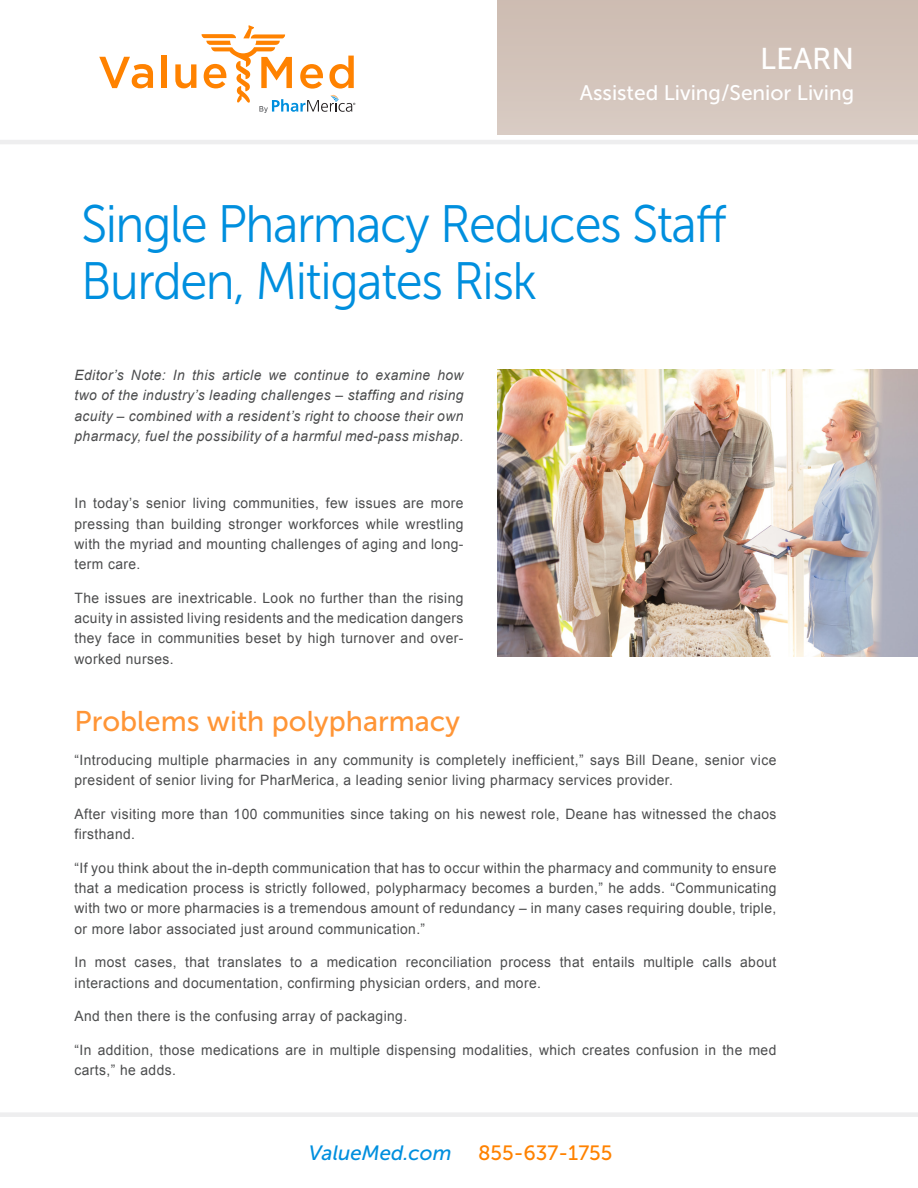
<style>
.page{position:relative;width:918px;height:1188px;background:#fff}
.page>*{position:absolute;margin:0;border:0;box-sizing:border-box;transform-origin:0 0}
.Header_1{font:52.5px/57px "Museo Sans 300";letter-spacing:-.03em;color:#008fde;scale:.93 1}
.t1{font:30px "Museo Sans 500";color:#fff}
.Normal_Paragraph{font:28.5px "Museo Sans 500";color:#ff9536}
.t2{font:21px "Museo Sans 500";color:#fff}
.t3{font:italic 20.7px "Museo Sans 500";color:#008fde}
.t4{font:20.7px "Museo Sans 500";color:#ff8200}
.Normal_Paragraph-2{font:14.25px/20.2px "Arial";letter-spacing:.03em;color:#4b4c4d}
.Normal_Paragraph-3{font:italic 14.25px/20.2px "Arial";letter-spacing:.03em;color:#4b4c4d;text-align:justify}
</style>
<div class="page">
<div style="left:497px;top:0;width:421px;height:135px;background:#d2c3b9"></div>
<svg style="left:99px;top:57px;width:54px;height:31px"></svg>
<div style="left:161px;top:55px;width:6px;height:33px;background:#ff8200"></div>
<svg style="left:175px;top:64px;width:21px;height:24px"></svg>
<svg style="left:202px;top:25px;width:153px;height:88px"></svg>
<hr style="left:0;top:140px;width:918px;height:4px;background:#eeeeef">
<div style="left:0;top:1112px;width:918px;height:5px;background:#eeeeef"></div>
<img style="left:497px;top:370px;width:421px;height:287px">
<h2 class="t1" style="left:760px;top:42px;width:95px">LEARN</h2>
<h3 class="t2" style="left:580px;top:81px;width:276px">Assisted Living/Senior Living</h3>
<p class="Header_1" style="left:81px;top:195px;width:696px">Single Pharmacy Reduces Staff<br>Burden, Mitigates Risk</p>
<p class="Normal_Paragraph-3" style="left:75px;top:365px;width:391px">Editor’s Note: In this article we continue to examine how two of the industry’s leading challenges – staffing and rising acuity – combined with a resident’s right to choose their own pharmacy, fuel the possibility of a harmful med-pass mishap.</p>
<p class="Normal_Paragraph-2" style="left:75px;top:493px;width:390px;text-align:justify">In today’s senior living communities, few issues are more pressing than building stronger workforces while wrestling with the myriad and mounting challenges of aging and long&shy;term care.</p>
<p class="Normal_Paragraph-2" style="left:75px;top:588px;width:391px;text-align:justify">The issues are inextricable. Look no further than the rising acuity in assisted living residents and the medication dangers they face in communities beset by high turnover and over&shy;worked nurses.</p>
<p class="Normal_Paragraph" style="left:75px;top:706px;width:387px">Problems with polypharmacy</p>
<p class="Normal_Paragraph-2" style="left:75px;top:750px;width:703px">“Introducing multiple pharmacies in any community is completely inefficient,” says Bill Deane, senior vice president of senior living for PharMerica, a leading senior living pharmacy services provider.</p>
<p class="Normal_Paragraph-2" style="left:75px;top:804px;width:703px">After visiting more than 100 communities since taking on his newest role, Deane has witnessed the chaos firsthand.</p>
<p class="Normal_Paragraph-2" style="left:75px;top:858px;width:703px;text-align:justify">“If you think about the in-depth communication that has to occur within the pharmacy and community to ensure that a medication process is strictly followed, polypharmacy becomes a burden,” he adds. “Communicating with two or more pharmacies is a tremendous amount of redundancy – in many cases requiring double, triple, or more labor associated just around communication.”</p>
<p class="Normal_Paragraph-2" style="left:75px;top:952px;width:703px">In most cases, that translates to a medication reconciliation process that entails multiple calls about interactions and documentation, confirming physician orders, and more.</p>
<p class="Normal_Paragraph-2" style="left:75px;top:1006px;width:334px">And then there is the confusing array of packaging.</p>
<p class="Normal_Paragraph-2" style="left:75px;top:1040px;width:703px">“In addition, those medications are in multiple dispensing modalities, which creates confusion in the med carts,” he adds.</p>
<h3 class="t3" style="left:309px;top:1141px;width:144px">ValueMed.com</h3>
<h3 class="t4" style="left:478px;top:1141px;width:136px">855-637-1755</h3>
</div>
